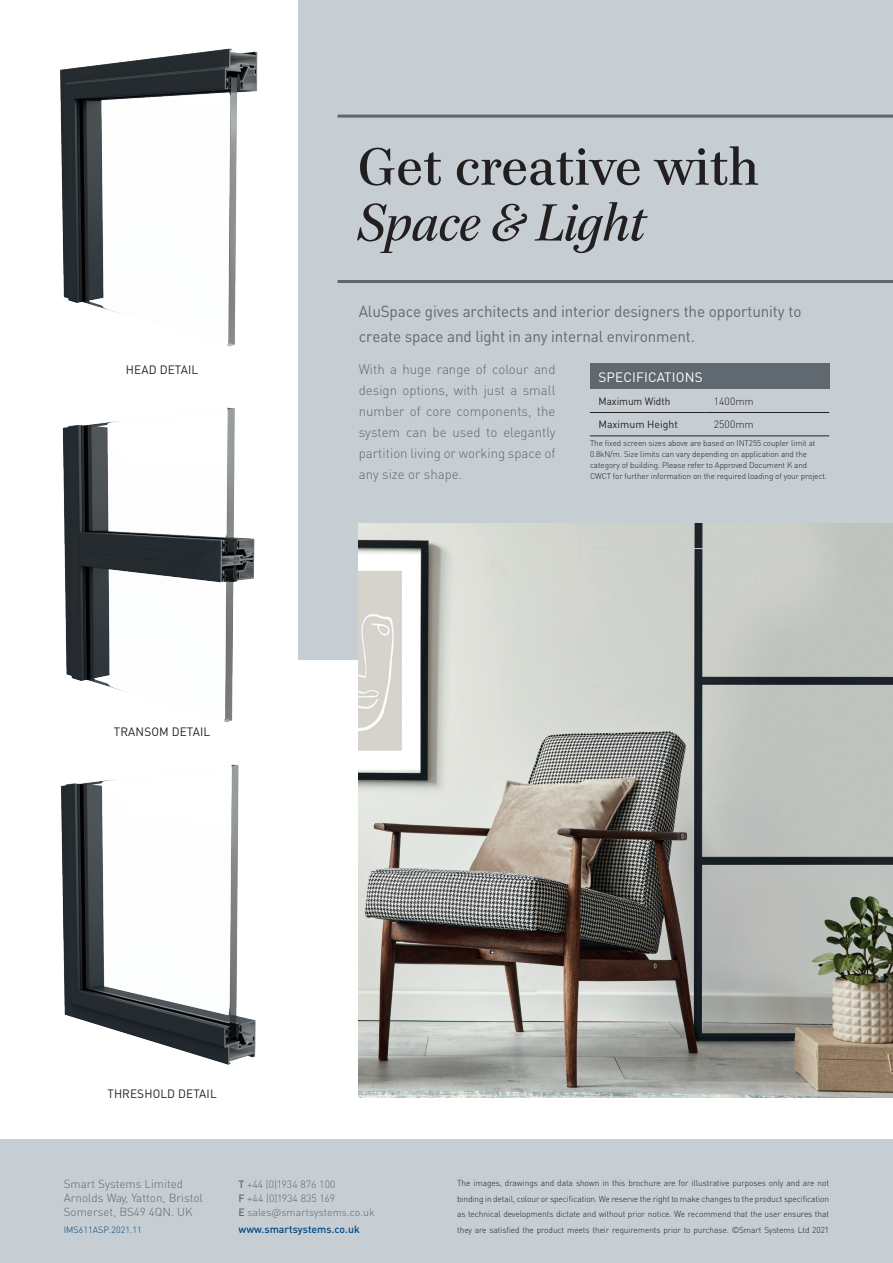
<style>
.page{position:relative;width:893px;height:1263px;background:#fff}
.page>*{position:absolute;margin:0;border:0;box-sizing:border-box;transform-origin:0 0}
.t1{font:51.9px "Paperback 48";letter-spacing:.025em;color:#231f20}
.t2{font:italic 51.9px "Paperback 48";letter-spacing:.01em;color:#231f20}
.t3{font:15.75px/24.8px "DIN Pro";letter-spacing:-.01em;color:#5f696f}
.t4{font:300 13.5px/21px "DIN Pro";color:#5f696f;text-align:justify}
.t5{font:13.5px "DIN Pro";letter-spacing:.01em;color:#fff}
.t6{font:12px "DIN Pro";letter-spacing:.01em;color:#231f20}
.t7{font:300 11.7px/14.1px "DIN Pro";color:#5f696f}
.t8{font:300 10.5px/14.1px "DIN Pro";color:#5f696f}
.t9{font:500 10.5px "DIN Pro";color:#004680}
.t10{font:10.5px "DIN Pro";color:#231f20}
.t11{font:10.5px "DIN Pro";color:#231f20;scale:.96 1}
.t12{font:300 10.5px "DIN Pro";color:#231f20}
.t13{font:300 9px "DIN Pro";color:#004680}
.t14{font:300 8.7px/15.8px "DIN Pro";letter-spacing:-.01em;color:#231f20;text-align:justify}
.t15{font:300 8.25px/10.8px "DIN Pro";letter-spacing:-.01em;color:#231f20}
.s1{font-weight:500}
</style>
<div class="page">
<div style="left:299px;top:0;width:594px;height:659px;background:#c6ced4"></div>
<hr style="left:338px;top:115px;width:555px;height:3px;background:#5f696f">
<hr style="left:338px;top:280px;width:555px;height:3px;background:#5f696f">
<img style="left:359px;top:523px;width:534px;height:575px">
<img style="left:60px;top:764px;width:196px;height:301px">
<img style="left:60px;top:36px;width:239px;height:324px">
<img style="left:62px;top:397px;width:250px;height:325px">
<div style="left:590px;top:364px;width:239px;height:25px;background:#5f696f"></div>
<hr style="left:590px;top:548px;width:115px;height:1px;background:#c6ced4">
<hr style="left:705px;top:548px;width:124px;height:1px;background:#c6ced4">
<hr style="left:590px;top:436px;width:115px;height:1px;background:#231f20">
<hr style="left:705px;top:436px;width:124px;height:1px;background:#231f20">
<hr style="left:590px;top:412px;width:115px;height:1px;background:#231f20">
<hr style="left:705px;top:412px;width:124px;height:1px;background:#231f20">
<div style="left:0;top:1140px;width:893px;height:123px;background:#c6ced4"></div>
<h3 class="t6" style="left:126px;top:362px;width:74px">HEAD DETAIL</h3>
<h3 class="t6" style="left:114px;top:723px;width:98px">TRANSOM DETAIL</h3>
<h1 class="t1" style="left:359px;top:137px;width:402px">Get creative with</h1>
<h1 class="t2" style="left:359px;top:193px;width:288px">Space &amp; Light</h1>
<h2 class="t3" style="left:359px;top:298px;width:444px">AluSpace gives architects and interior designers the opportunity to create space and light in any internal environment.</h2>
<h3 class="t4" style="left:359px;top:358px;width:198px">With a huge range of colour and design options, with just a small number of core components, the system can be used to elegantly partition living or working space of any size or shape.</h3>
<h3 class="t5" style="left:599px;top:367px;width:106px">SPECIFICATIONS</h3>
<p class="t11" style="left:598px;top:394px;width:76px">Maximum Width</p>
<p class="t12" style="left:714px;top:394px;width:42px">1400mm</p>
<p class="t10" style="left:598px;top:417px;width:81px">Maximum Height</p>
<p class="t12" style="left:714px;top:417px;width:42px">2500mm</p>
<p class="t15" style="left:590px;top:438px;width:238px">The fixed screen sizes above are based on INT255 coupler limit at 0.8kN/m. Size limits can vary depending on application and the category of building. Please refer to Approved Document K and CWCT for further information on the required loading of your project.</p>
<h3 class="t6" style="left:107px;top:1085px;width:111px">THRESHOLD DETAIL</h3>
<h3 class="t7" style="left:64px;top:1176px;width:141px">Smart Systems Limited<br>Arnolds Way, Yatton, Bristol<br>Somerset, BS49 4QN. UK</h3>
<p class="t13" style="left:64px;top:1224px;width:79px">IMS611ASP.2021.11</p>
<p class="t8" style="left:239px;top:1176px;width:137px"><span class="s1">T</span> +44 (0)1934 876 100<br><span class="s1">F</span> +44 (0)1934 835 169<br><span class="s1">E</span> sales@smartsystems.co.uk</p>
<p class="t9" style="left:239px;top:1222px;width:123px">www.smartsystems.co.uk</p>
<p class="t14" style="left:457px;top:1174px;width:374px">The images, drawings and data shown in this brochure are for illustrative purposes only and are not binding in detail, colour or specification. We reserve the right to make changes to the product specification as technical developments dictate and without prior notice. We recommend that the user ensures that they are satisfied the product meets their requirements prior to purchase. ©Smart Systems Ltd 2021</p>
</div>
